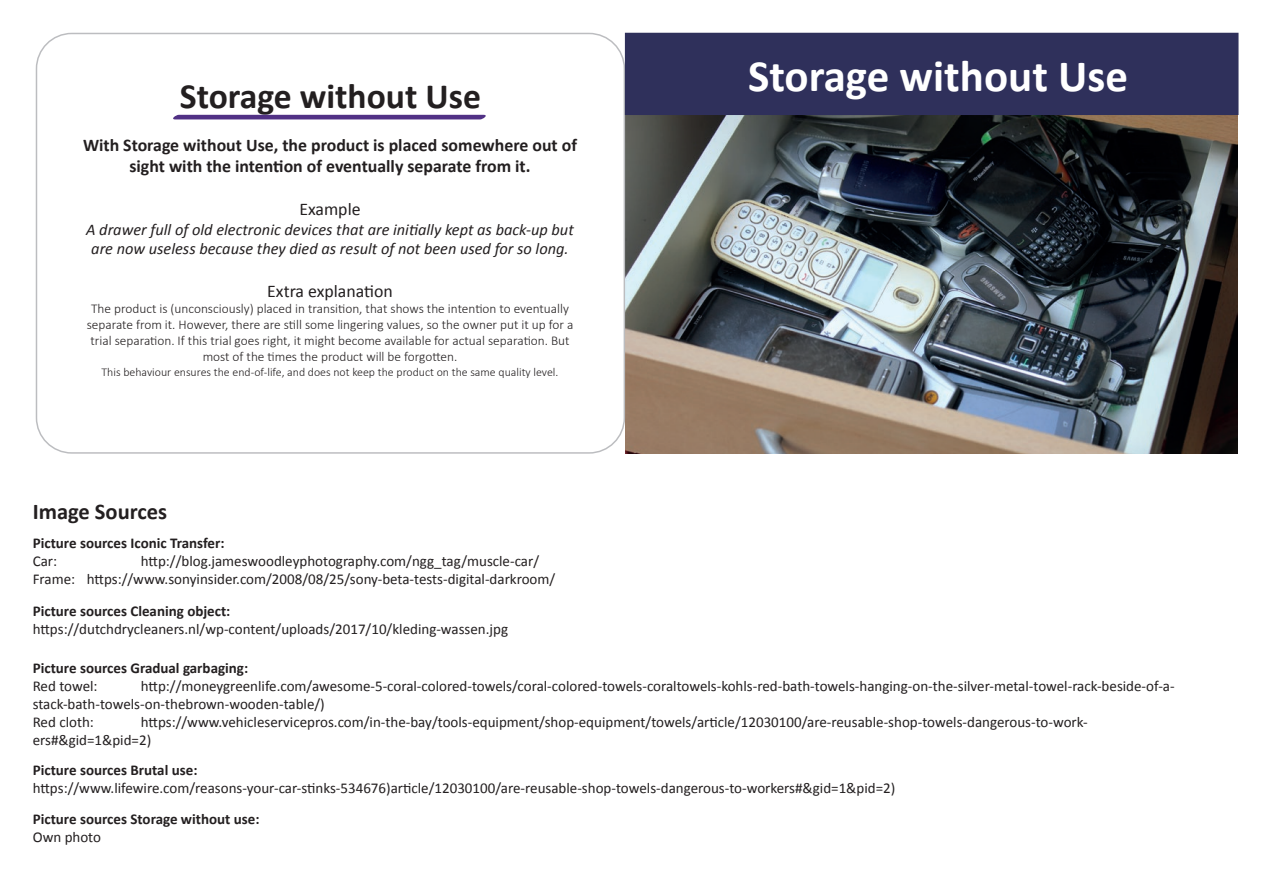
<style>
.page{position:relative;width:1263px;height:893px;background:#fff}
.page>*{position:absolute;margin:0;border:0;box-sizing:border-box;transform-origin:0 0}
.t1{font:700 45px "Calibri";color:#fff}
.t2{font:700 35.7px "Calibri";color:#231f20}
.t3{font:700 22.5px "Calibri";color:#231f20}
.t4{font:700 17.85px/21.5px "Calibri";color:#231f20;text-align:center}
.t5{font:17.85px "Calibri";color:#231f20}
.t6{font:italic 16.35px/19.6px "Calibri";color:#231f20;text-align:center}
.t7{font:15px/18px "Calibri";color:#231f20}
.t8{font:700 15px "Calibri";color:#231f20}
.t9{font:300 13.35px/16px "Calibri";color:#231f20;text-align:center}
.t10{font:300 11.85px "Calibri";color:#231f20}
</style>
<div class="page">
<img style="left:625px;top:115px;width:612px;height:339px">
<svg style="left:36px;top:33px;width:589px;height:421px"></svg>
<svg style="left:170px;top:115px;width:319px;height:4px"></svg>
<div style="left:625px;top:33px;width:613px;height:82px;background:#2f305b"></div>
<h2 class="t2" style="left:180px;top:71px;width:302px">Storage without Use</h2>
<p class="t4" style="left:83px;top:134px;width:495px">With Storage without Use, the product is placed somewhere out of sight with the intention of eventually separate from it.</p>
<p class="t5" style="left:299px;top:197px;width:63px">Example</p>
<p class="t6" style="left:86px;top:219px;width:489px">A drawer full of old electronic devices that are initially kept as back-up but are now useless because they died as result of not been used for so long.</p>
<p class="t5" style="left:267px;top:279px;width:127px">Extra explanation</p>
<p class="t9" style="left:87px;top:301px;width:488px">The product is (unconsciously) placed in transition, that shows the intention to eventually separate from it. However, there are still some lingering values, so the owner put it up for a trial separation. If this trial goes right, it might become available for actual separation. But most of the times the product will be forgotten.</p>
<p class="t10" style="left:102px;top:364px;width:458px">This behaviour ensures the end-of-life, and does not keep the product on the same quality level.</p>
<h3 class="t3" style="left:33px;top:496px;width:136px">Image Sources</h3>
<p class="t8" style="left:33px;top:533px;width:193px">Picture sources Iconic Transfer:</p>
<p class="t7" style="left:33px;top:552px;width:26px">Car:</p>
<p class="t7" style="left:33px;top:552px;width:524px;text-indent:108px">http://blog.jameswoodleyphotography.com/ngg_tag/muscle-car/<br>Frame: https://www.sonyinsider.com/2008/08/25/sony-beta-tests-digital-darkroom/</p>
<h1 class="t1" style="left:748px;top:44px;width:382px">Storage without Use</h1>
<p class="t8" style="left:33px;top:601px;width:199px">Picture sources Cleaning object:</p>
<p class="t7" style="left:33px;top:620px;width:477px">https://dutchdrycleaners.nl/wp-content/uploads/2017/10/kleding-wassen.jpg</p>
<p class="t8" style="left:33px;top:658px;width:217px">Picture sources Gradual garbaging:</p>
<p class="t7" style="left:33px;top:677px;width:66px">Red towel:</p>
<p class="t7" style="left:33px;top:677px;width:1143px;text-indent:108px">http://moneygreenlife.com/awesome-5-coral-colored-towels/coral-colored-towels-coraltowels-kohls-red-bath-towels-hanging-on-the-silver-metal-towel-rack-beside-of-a&shy;stack-bath-towels-on-thebrown-wooden-table/)<br>Red cloth:</p>
<p class="t7" style="left:33px;top:713px;width:1056px;text-indent:108px">https://www.vehicleservicepros.com/in-the-bay/tools-equipment/shop-equipment/towels/article/12030100/are-reusable-shop-towels-dangerous-to-work&shy;ers#&amp;gid=1&amp;pid=2)</p>
<p class="t8" style="left:33px;top:760px;width:166px">Picture sources Brutal use:</p>
<p class="t7" style="left:33px;top:779px;width:864px">https://www.lifewire.com/reasons-your-car-stinks-534676)article/12030100/are-reusable-shop-towels-dangerous-to-workers#&amp;gid=1&amp;pid=2)</p>
<p class="t8" style="left:33px;top:809px;width:228px">Picture sources Storage without use:</p>
<p class="t7" style="left:33px;top:828px;width:70px">Own photo</p>
</div>
